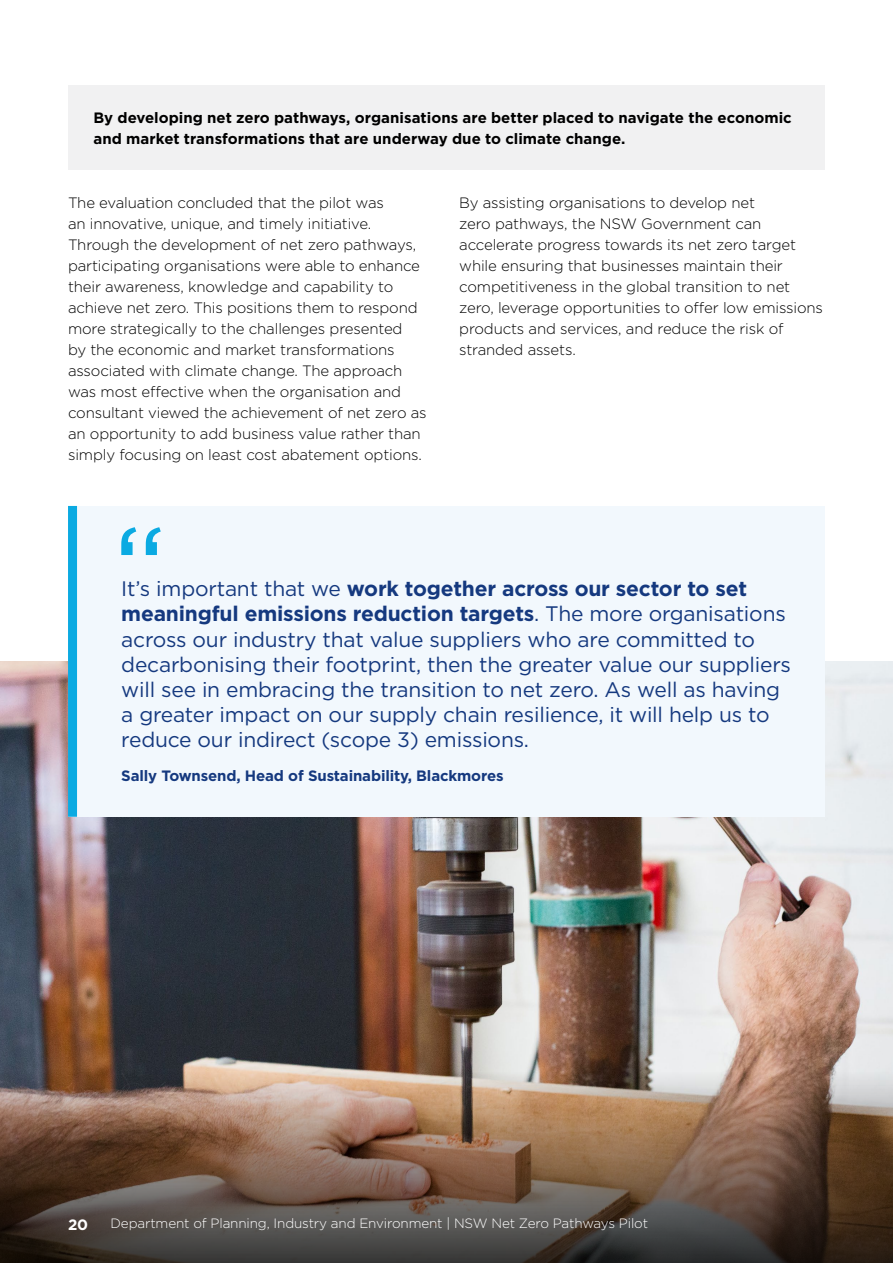
<style>
.page{position:relative;width:893px;height:1263px;background:#fff}
.page>*{position:absolute;margin:0;border:0;box-sizing:border-box;transform-origin:0 0}
.t1{font:21px/25.2px "Gotham";letter-spacing:-.01em;color:#15397f}
.t2{font:300 15px/21px "Gotham";letter-spacing:-.01em;color:#000}
.t3{font:700 15px/21px "Gotham";color:#000}
.t4{font:700 15px "Gotham";letter-spacing:-.01em;color:#15397f}
.t5{font:700 15px "Gotham";color:#fff}
.t6{font:300 13.5px "Gotham";letter-spacing:-.01em;color:#fff}
.s1{font-weight:700}
</style>
<div class="page">
<img style="left:0;top:661px;width:893px;height:411px">
<div style="left:68px;top:85px;width:757px;height:84px;background:#f1f1f2"></div>
<div style="left:68px;top:506px;width:757px;height:311px;background:#f2f8fd"></div>
<div style="left:68px;top:506px;width:9px;height:311px;background:#0baae2"></div>
<svg style="left:121px;top:527px;width:40px;height:28px"></svg>
<img style="left:0;top:1072px;width:893px;height:191px">
<p class="t3" style="left:94px;top:107px;width:700px">By developing net zero pathways, organisations are better placed to navigate the economic and market transformations that are underway due to climate change.</p>
<p class="t2" style="left:68px;top:191px;width:360px">The evaluation concluded that the pilot was<br>an innovative, unique, and timely initiative.<br>Through the development of net zero pathways, participating organisations were able to enhance their awareness, knowledge and capability to achieve net zero. This positions them to respond more strategically to the challenges presented<br>by the economic and market transformations associated with climate change. The approach was most effective when the organisation and consultant viewed the achievement of net zero as an opportunity to add business value rather than simply focusing on least cost abatement options.</p>
<p class="t2" style="left:459px;top:191px;width:365px">By assisting organisations to develop net<br>zero pathways, the NSW Government can accelerate progress towards its net zero target while ensuring that businesses maintain their competitiveness in the global transition to net zero, leverage opportunities to offer low emissions products and services, and reduce the risk of stranded assets.</p>
<p class="t1" style="left:121px;top:576px;width:671px">It’s important that we <span class="s1">work together across our sector to set meaningful emissions reduction targets</span>. The more organisations across our industry that value suppliers who are committed to decarbonising their footprint, then the greater value our suppliers will see in embracing the transition to net zero. As well as having a greater impact on our supply chain resilience, it will help us to reduce our indirect (scope 3) emissions.</p>
<p class="t4" style="left:121px;top:766px;width:384px">Sally Townsend, Head of Sustainability, Blackmores</p>
<p class="t5" style="left:68px;top:1214px;width:22px">20</p>
<p class="t6" style="left:111px;top:1215px;width:539px">Department of Planning, Industry and Environment | NSW Net Zero Pathways Pilot</p>
</div>
